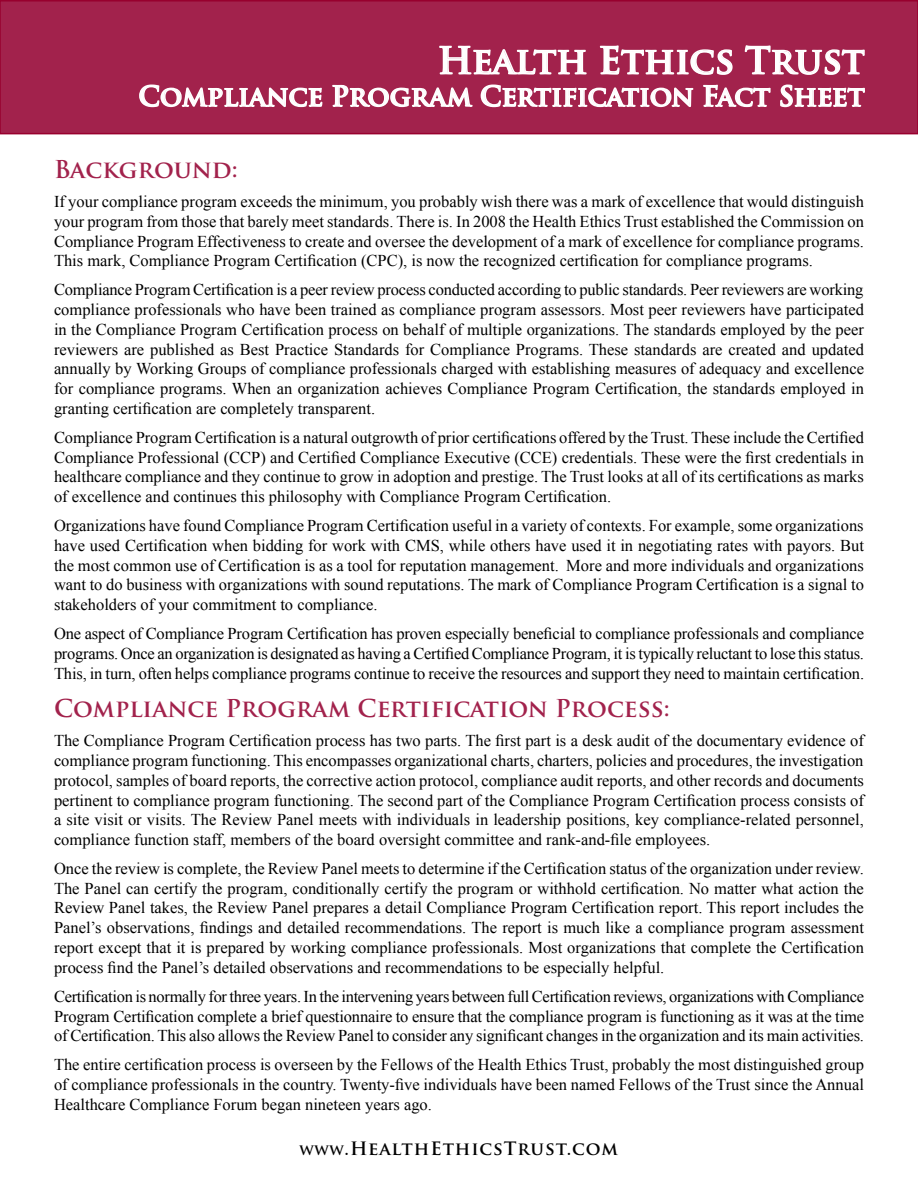
<style>
.page{position:relative;width:918px;height:1188px;background:#fff}
.page>*{position:absolute;margin:0;border:0;box-sizing:border-box;transform-origin:0 0}
.t1{font:700 36px "Trajan Pro";color:#fff}
.t2{font:700 27px "Trajan Pro";color:#fff}
.t3{font:700 24px "Trajan Pro";color:#a2224c}
.t4{font:700 18px "Trajan Pro";letter-spacing:.05em;color:#000}
.t5{font:16.5px/19.8px "Times New Roman";color:#000;text-align:justify}
.s1{font-size:15px}
</style>
<div class="page">
<div style="left:0;top:1px;width:918px;height:133px;background:#a2224c"></div>
<svg style="left:138px;top:0;width:185px;height:135px"></svg>
<svg style="left:331px;top:0;width:535px;height:135px"></svg>
<h1 class="t1" style="left:438px;top:38px;width:429px">Health Ethics Trust</h1>
<h2 class="t2" style="left:138px;top:79px;width:728px">Compliance Program Certification Fact Sheet</h2>
<h3 class="t3" style="left:54px;top:155px;width:185px">Background:</h3>
<p class="t5" style="left:54px;top:191px;width:812px">If your compliance program exceeds the minimum, you probably wish there was a mark of excellence that would distinguish your program from those that barely meet standards. There is. In 2008 the Health Ethics Trust established the Commission on Compliance Program Effectiveness to create and oversee the development of a mark of excellence for compliance programs.<br>This mark, Compliance Program Certification (CPC), is now the recognized certification for compliance programs.</p>
<p class="t5" style="left:54px;top:280px;width:812px">Compliance Program Certification is a peer review process conducted according to public standards. Peer reviewers are working compliance professionals who have been trained as compliance program assessors. Most peer reviewers have participated in the Compliance Program Certification process on behalf of multiple organizations. The standards employed by the peer reviewers are published as Best Practice Standards for Compliance Programs. These standards are created and updated annually by Working Groups of compliance professionals charged with establishing measures of adequacy and excellence for compliance programs. When an organization achieves Compliance Program Certification, the standards employed in granting certification are completely transparent.</p>
<p class="t5" style="left:54px;top:427px;width:812px">Compliance Program Certification is a natural outgrowth of prior certifications offered by the Trust. These include the Certified Compliance Professional (CCP) and Certified Compliance Executive (CCE) credentials. These were the first credentials in healthcare compliance and they continue to grow in adoption and prestige. The Trust looks at all of its certifications as marks of excellence and continues this philosophy with Compliance Program Certification.</p>
<p class="t5" style="left:54px;top:515px;width:812px">Organizations have found Compliance Program Certification useful in a variety of contexts. For example, some organizations have used Certification when bidding for work with CMS, while others have used it in negotiating rates with payors. But the most common use of Certification is as a tool for reputation management. More and more individuals and organizations want to do business with organizations with sound reputations. The mark of Compliance Program Certification is a signal to stakeholders of your commitment to compliance.</p>
<p class="t5" style="left:54px;top:623px;width:812px">One aspect of Compliance Program Certification has proven especially beneficial to compliance professionals and compliance programs. Once an organization is designated as having a Certified Compliance Program, it is typically reluctant to lose this status.<br>This, in turn, often helps compliance programs continue to receive the resources and support they need to maintain certification.</p>
<h3 class="t3" style="left:54px;top:694px;width:617px">Compliance Program Certification Process:</h3>
<p class="t5" style="left:54px;top:730px;width:812px">The Compliance Program Certification process has two parts. The first part is a desk audit of the documentary evidence of compliance program functioning. This encompasses organizational charts, charters, policies and procedures, the investigation protocol, samples of board reports, the corrective action protocol, compliance audit reports, and other records and documents pertinent to compliance program functioning. The second part of the Compliance Program Certification process consists of a site visit or visits. The Review Panel meets with individuals in leadership positions, key compliance-related personnel, compliance function staff, members of the board oversight committee and rank-and-file employees.</p>
<p class="t5" style="left:54px;top:858px;width:812px">Once the review is complete, the Review Panel meets to determine if the Certification status of the organization under review.<br>The Panel can certify the program, conditionally certify the program or withhold certification. No matter what action the Review Panel takes, the Review Panel prepares a detail Compliance Program Certification report. This report includes the Panel’s observations, findings and detailed recommendations. The report is much like a compliance program assessment report except that it is prepared by working compliance professionals. Most organizations that complete the Certification process find the Panel’s detailed observations and recommendations to be especially helpful.</p>
<p class="t5" style="left:54px;top:986px;width:812px">Certification is normally for three years. In the intervening years between full Certification reviews, organizations with Compliance Program Certification complete a brief questionnaire to ensure that the compliance program is functioning as it was at the time of Certification. This also allows the Review Panel to consider any significant changes in the organization and its main activities.</p>
<p class="t5" style="left:54px;top:1054px;width:812px">The entire certification process is overseen by the Fellows of the Health Ethics Trust, probably the most distinguished group of compliance professionals in the country. Twenty-five individuals have been named Fellows of the Trust since the Annual Healthcare Compliance Forum began nineteen years ago.</p>
<p class="t4" style="left:299px;top:1137px;width:320px"><span class="s1">www</span>.HealthEthicsTrust.com</p>
</div>
